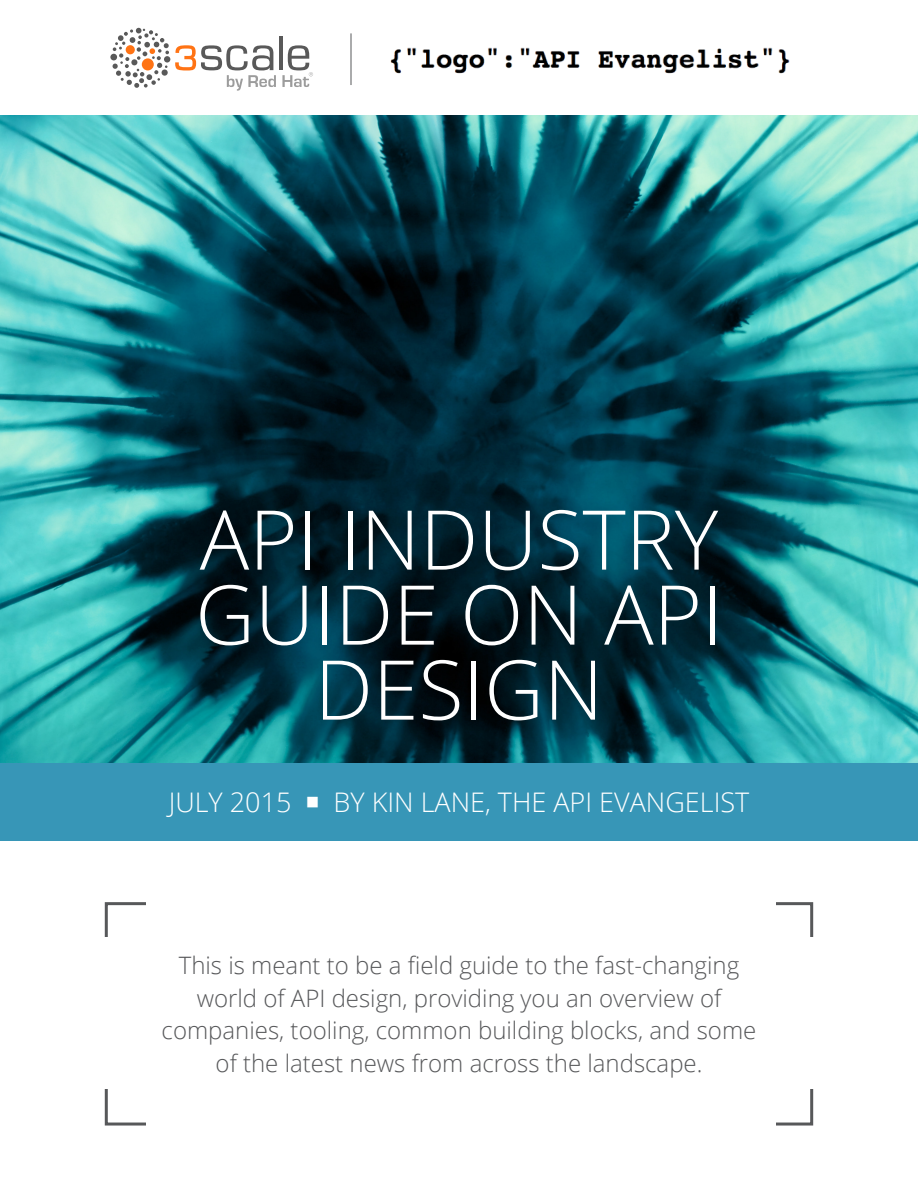
<style>
.page{position:relative;width:918px;height:1188px;background:#fff}
.page>*{position:absolute;margin:0;border:0;box-sizing:border-box;transform-origin:0 0}
.Header_Light{font:300 82.5px/75px "Open Sans";color:#fff;text-align:center}
.t1{font:300 27px "Open Sans";color:#fff}
.t2{font:300 24px/32.7px "Open Sans";color:#57585a;text-align:center}
</style>
<div class="page">
<hr style="left:351px;top:33px;width:1px;height:52px;background:#57585a">
<img style="left:0;top:116px;width:918px;height:648px">
<div style="left:0;top:764px;width:918px;height:77px;background:#3796b7"></div>
<img style="left:390px;top:47px;width:400px;height:27px">
<svg style="left:110px;top:28px;width:203px;height:63px"></svg>
<p class="Header_Light" style="left:195px;top:500px;width:529px">API INDUSTRY<br>GUIDE ON API<br>DESIGN</p>
<p class="t1" style="left:169px;top:783px;width:582px">JULY 2015 ○ BY KIN LANE, THE API EVANGELIST</p>
<p class="t2" style="left:162px;top:948px;width:596px">This is meant to be a field guide to the fast-changing world of API design, providing you an overview of companies, tooling, common building blocks, and some of the latest news from across the landscape.</p>
</div>
